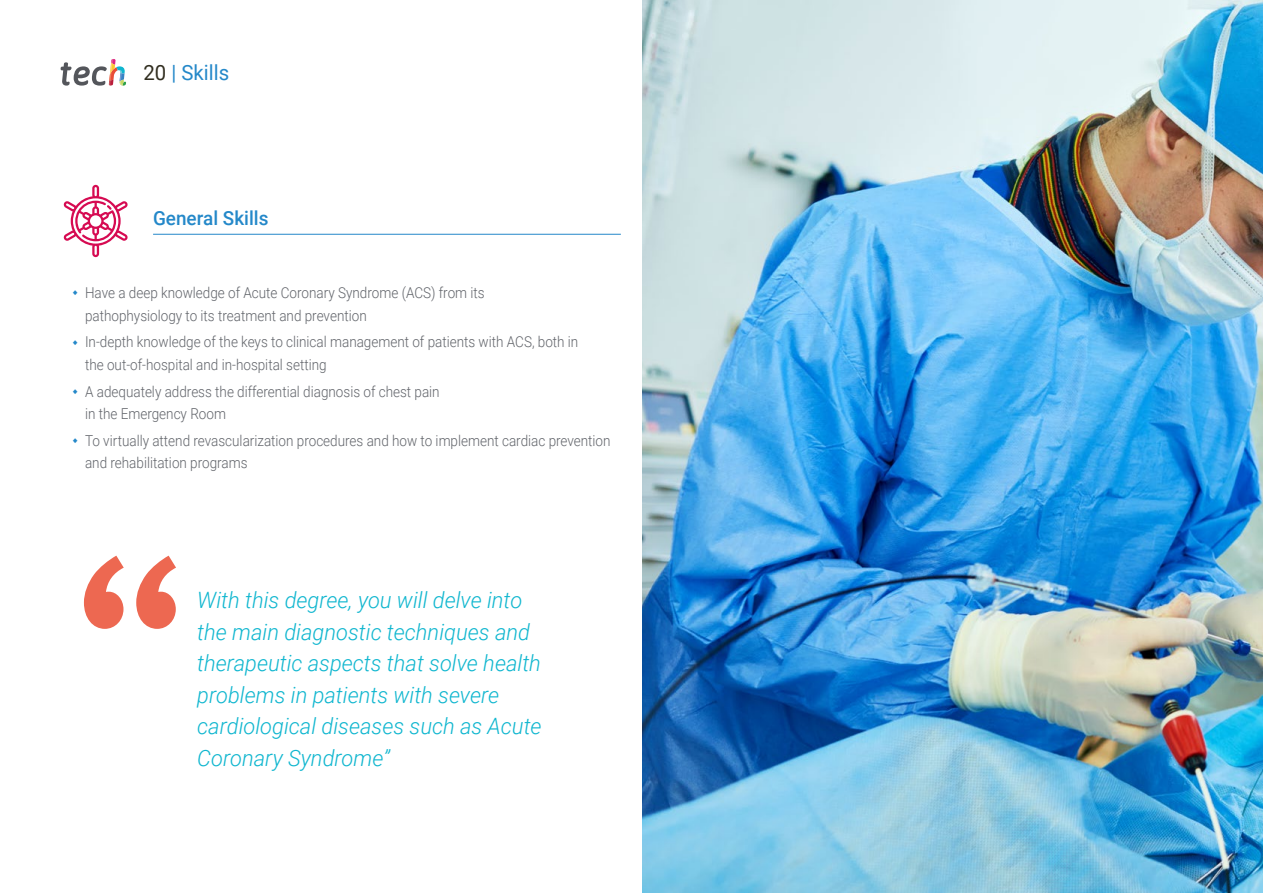
<style>
.page{position:relative;width:1263px;height:893px;background:#fff}
.page>*{position:absolute;margin:0;border:0;box-sizing:border-box;transform-origin:0 0}
.t1{font:italic 300 22.5px/31.5px "Roboto";color:#0fb6cf}
.t2{font:21px "Roboto";color:#2488c9}
.t3{font:500 19.5px "Roboto";color:#2488c9}
.t4{font:300 15px/22.5px "Roboto";color:#61646a;scale:.9 1}
.s1{color:#312e20}
</style>
<div class="page">
<hr style="left:153px;top:234px;width:468px;height:1px;background:#2488c9">
<svg style="left:63px;top:185px;width:65px;height:72px"></svg>
<svg style="left:61px;top:59px;width:65px;height:27px"></svg>
<img style="left:642px;top:0;width:621px;height:893px">
<svg style="left:84px;top:556px;width:92px;height:73px"></svg>
<h2 class="t2" style="left:144px;top:57px;width:87px"><span class="s1">20</span> | Skills</h2>
<h3 class="t3" style="left:153px;top:205px;width:117px">General Skills</h3>
<p class="t4" style="left:85px;top:281px;width:445px">Have a deep knowledge of Acute Coronary Syndrome (ACS) from its pathophysiology to its treatment and prevention</p>
<p class="t4" style="left:85px;top:330px;width:550px">In-depth knowledge of the keys to clinical management of patients with ACS, both in the out-of-hospital and in-hospital setting</p>
<p class="t4" style="left:85px;top:380px;width:396px">A adequately address the differential diagnosis of chest pain in the Emergency Room</p>
<p class="t4" style="left:85px;top:429px;width:585px">To virtually attend revascularization procedures and how to implement cardiac prevention and rehabilitation programs</p>
<h1 class="t1" style="left:197px;top:584px;width:346px">With this degree, you will delve into the main diagnostic techniques and therapeutic aspects that solve health problems in patients with severe cardiological diseases such as Acute Coronary Syndrome”</h1>
</div>
